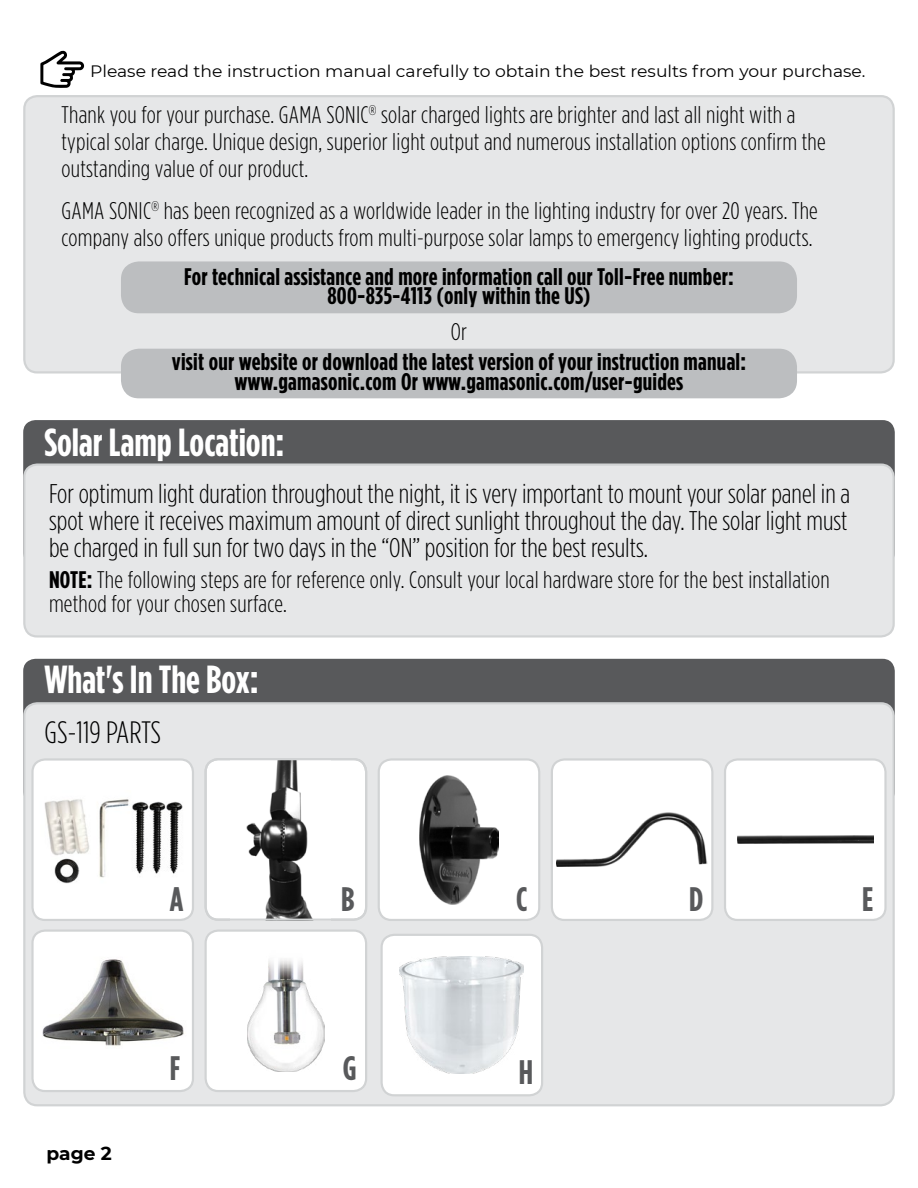
<style>
.page{position:relative;width:918px;height:1188px;background:#fff}
.page>*{position:absolute;margin:0;border:0;box-sizing:border-box;transform-origin:0 0}
.t1{font:700 39.15px "Gotham Condensed";color:#fff}
.t2{font:700 34.05px "Gotham Condensed";color:#58595b}
.t3{font:300 30.9px "Gotham Condensed";color:#000;scale:1.04 1}
.t4{font:300 27px/27px "Gotham Condensed";color:#000;text-align:justify;scale:1.04 1}
.t5{font:300 24px/27px "Gotham Condensed";letter-spacing:.01em;color:#000;scale:1.04 1}
.t6{font:700 24px/19.5px "Gotham Condensed";letter-spacing:.01em;color:#000;text-align:center;scale:1.04 1}
.t7{font:700 18.6px "Montserrat";color:#000}
.t8{font:16.5px "Montserrat";color:#000;scale:1.04 1}
.s1{font-weight:700}
</style>
<div class="page">
<div style="left:23px;top:420px;width:872px;height:145px;background:#58595b;border-radius:12px"></div>
<div style="left:24px;top:465px;width:870px;height:171px;background:#e6e7e8;border-radius:13px"></div>
<div style="left:23px;top:463px;width:872px;height:175px;border:2px solid #d1d3d4;border-radius:13px"></div>
<div style="left:24px;top:96px;width:870px;height:276px;background:#e6e7e8;border-radius:13px"></div>
<div style="left:121px;top:261px;width:676px;height:52px;background:#bcbec0;border-radius:18px"></div>
<div style="left:121px;top:349px;width:676px;height:49px;background:#bcbec0;border-radius:18px"></div>
<svg style="left:40px;top:50px;width:44px;height:38px"></svg>
<div style="left:23px;top:659px;width:872px;height:145px;background:#58595b;border-radius:12px"></div>
<div style="left:24px;top:703px;width:870px;height:402px;background:#e6e7e8;border-radius:13px"></div>
<div style="left:23px;top:702px;width:872px;height:404px;border:2px solid #d1d3d4;border-radius:13px"></div>
<div style="left:382px;top:935px;width:160px;height:160px;background:#fff;border-radius:13px"></div>
<div style="left:381px;top:934px;width:162px;height:162px;border:2px solid #d1d3d4;border-radius:13px"></div>
<img style="left:400px;top:957px;width:124px;height:116px">
<div style="left:552px;top:759px;width:160px;height:161px;background:#fff;border-radius:13px"></div>
<div style="left:551px;top:758px;width:162px;height:163px;border:2px solid #d1d3d4;border-radius:13px"></div>
<img style="left:557px;top:813px;width:150px;height:54px">
<div style="left:725px;top:759px;width:161px;height:161px;background:#fff;border-radius:13px"></div>
<div style="left:724px;top:758px;width:163px;height:163px;border:2px solid #d1d3d4;border-radius:13px"></div>
<img style="left:737px;top:836px;width:137px;height:8px">
<div style="left:379px;top:759px;width:160px;height:161px;background:#fff;border-radius:13px"></div>
<div style="left:378px;top:758px;width:162px;height:163px;border:2px solid #d1d3d4;border-radius:13px"></div>
<img style="left:420px;top:775px;width:78px;height:129px">
<div style="left:32px;top:759px;width:161px;height:161px;background:#fff;border-radius:13px"></div>
<div style="left:31px;top:758px;width:163px;height:163px;border:2px solid #d1d3d4;border-radius:13px"></div>
<div style="left:32px;top:931px;width:161px;height:160px;background:#fff;border-radius:13px"></div>
<div style="left:31px;top:929px;width:163px;height:163px;border:2px solid #d1d3d4;border-radius:13px"></div>
<img style="left:42px;top:959px;width:142px;height:87px">
<div style="left:206px;top:931px;width:160px;height:160px;background:#fff;border-radius:13px"></div>
<div style="left:205px;top:929px;width:162px;height:163px;border:2px solid #d1d3d4;border-radius:13px"></div>
<img style="left:248px;top:959px;width:76px;height:112px">
<div style="left:206px;top:759px;width:160px;height:161px;background:#fff;border-radius:13px"></div>
<img style="left:246px;top:761px;width:66px;height:157px">
<div style="left:205px;top:758px;width:162px;height:163px;border:2px solid #d1d3d4;border-radius:13px"></div>
<img style="left:44px;top:799px;width:139px;height:85px">
<p class="t8" style="left:90px;top:59px;width:747px">Please read the instruction manual carefully to obtain the best results from your purchase.</p>
<p class="t5" style="left:62px;top:101px;width:736px">Thank you for your purchase. GAMA SONIC<sup>®</sup> solar charged lights are brighter and last all night with a typical solar charge. Unique design, superior light output and numerous installation options confirm the outstanding value of our product.</p>
<p class="t5" style="left:62px;top:197px;width:729px">GAMA SONIC<sup>®</sup> has been recognized as a worldwide leader in the lighting industry for over 20 years. The company also offers unique products from multi-purpose solar lamps to emergency lighting products.</p>
<p class="t6" style="left:184px;top:266px;width:530px">For technical assistance and more information call our Toll-Free number:<br>800-835-4113 (only within the US)</p>
<p class="t5" style="left:451px;top:318px;width:17px">Or</p>
<p class="t6" style="left:172px;top:352px;width:554px">visit our website or download the latest version of your instruction manual: www.gamasonic.com Or www.gamasonic.com/user-guides</p>
<h1 class="t1" style="left:44px;top:420px;width:242px">Solar Lamp Location:</h1>
<p class="t4" style="left:49px;top:480px;width:772px">For optimum light duration throughout the night, it is very important to mount your solar panel in a spot where it receives maximum amount of direct sunlight throughout the day. The solar light must be charged in full sun for two days in the “ON” position for the best results.</p>
<p class="t5" style="left:49px;top:567px;width:752px;line-height:24px"><span class="s1">NOTE:</span> The following steps are for reference only. Consult your local hardware store for the best installation method for your chosen surface.</p>
<h1 class="t1" style="left:44px;top:657px;width:216px">What's In The Box:</h1>
<p class="t3" style="left:44px;top:716px;width:114px">GS-119 PARTS</p>
<h2 class="t2" style="left:170px;top:880px;width:15px">A</h2>
<h2 class="t2" style="left:341px;top:880px;width:15px">B</h2>
<p class="t7" style="left:47px;top:1140px;width:67px">page 2</p>
<h2 class="t2" style="left:170px;top:1048px;width:12px">F</h2>
<h2 class="t2" style="left:343px;top:1048px;width:15px">G</h2>
<h2 class="t2" style="left:516px;top:880px;width:13px">C</h2>
<h2 class="t2" style="left:689px;top:880px;width:16px">D</h2>
<h2 class="t2" style="left:862px;top:880px;width:13px">E</h2>
<h2 class="t2" style="left:519px;top:1053px;width:16px">H</h2>
</div>
